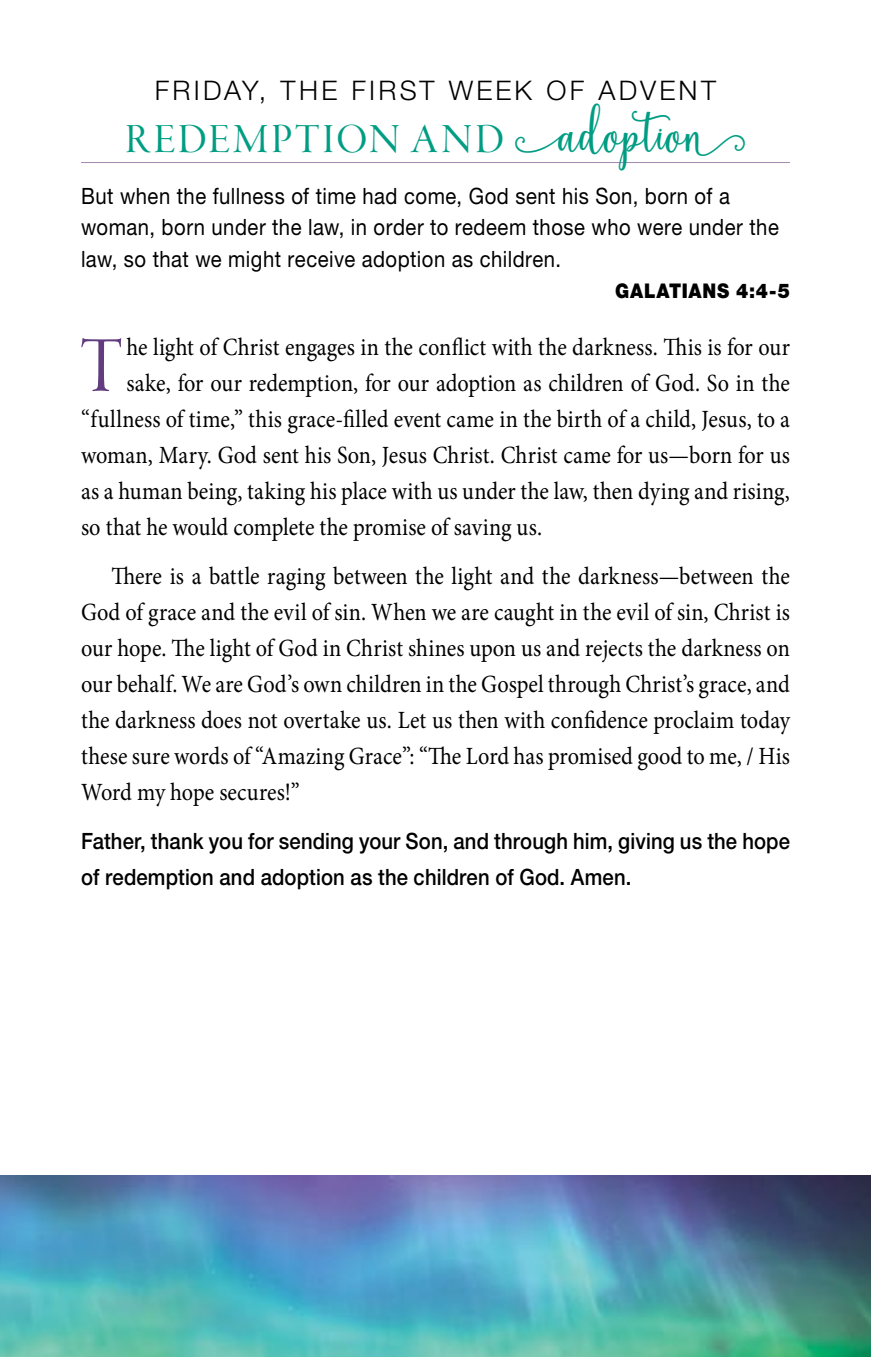
<style>
.page{position:relative;width:871px;height:1357px;background:#fff}
.page>*{position:absolute;margin:0;border:0;box-sizing:border-box;transform-origin:0 0}
.t1{font:81.67px "Garamond Premr Pro Disp";color:#623c7e;scale:.9 1}
.t2{font:42.75px "Garamond Premr Pro Disp";letter-spacing:.06em;color:#009d83}
.t3{font:300 27px "Helvetica Neue LT Std";letter-spacing:.12em;color:#000}
.t4{font:24.75px/36px "Minion Pro";letter-spacing:.005em;color:#000;text-align:justify;scale:.9 1}
.t5{font:22.5px/31.5px "Helvetica Neue LT Std";letter-spacing:.025em;color:#000;scale:.9 1}
.t6{font:500 22.5px/36px "Helvetica Neue LT Std";letter-spacing:.005em;color:#000;scale:.9 1}
.t7{font:900 20.25px "Helvetica Neue LT Std";letter-spacing:.04em;color:#000;scale:.9 1}
.s1{font-family:"Ardista Script";font-size:49.5px}
</style>
<div class="page">
<img style="left:0;top:1176px;width:871px;height:181px">
<hr style="left:81px;top:162px;width:709px;height:1px;background:#a28baf">
<p class="t3" style="left:155px;top:74px;width:562px">FRIDAY, THE FIRST WEEK OF ADVENT</p>
<h2 class="t2" style="left:125px;top:116px;width:622px">REDEMPTION AND <span class="s1">adoption</span></h2>
<p class="t5" style="left:81px;top:180px;width:777px">But when the fullness of time had come, God sent his Son, born of a woman, born under the law, in order to redeem those who were under the law, so that we might receive adoption as children.</p>
<p class="t7" style="left:615px;top:279px;width:196px">GALATIANS 4:4-5</p>
<h1 class="t1" style="left:81px;top:321px;width:48px">T</h1>
<p class="t4" style="left:126px;top:329px;width:739px">he light of Christ engages in the conflict with the darkness. This is for our</p>
<p class="t4" style="left:126px;top:365px;width:739px">sake, for our redemption, for our adoption as children of God. So in the</p>
<p class="t4" style="left:81px;top:401px;width:789px">“fullness of time,” this grace-filled event came in the birth of a child, Jesus, to a</p>
<p class="t4" style="left:81px;top:437px;width:789px">woman, Mary. God sent his Son, Jesus Christ. Christ came for us—born for us</p>
<p class="t4" style="left:81px;top:473px;width:789px">as a human being, taking his place with us under the law, then dying and rising,</p>
<p class="t4" style="left:81px;top:509px;width:514px">so that he would complete the promise of saving us.</p>
<p class="t4" style="left:81px;top:558px;width:789px;text-indent:30px">There is a battle raging between the light and the darkness—between the God of grace and the evil of sin. When we are caught in the evil of sin, Christ is our hope. The light of God in Christ shines upon us and rejects the darkness on our behalf. We are God’s own children in the Gospel through Christ’s grace, and the darkness does not overtake us. Let us then with confidence proclaim today these sure words of “Amazing Grace”: “The Lord has promised good to me, / His Word my hope secures!”</p>
<p class="t6" style="left:81px;top:822px;width:789px">Father, thank you for sending your Son, and through him, giving us the hope of redemption and adoption as the children of God. Amen.</p>
</div>
